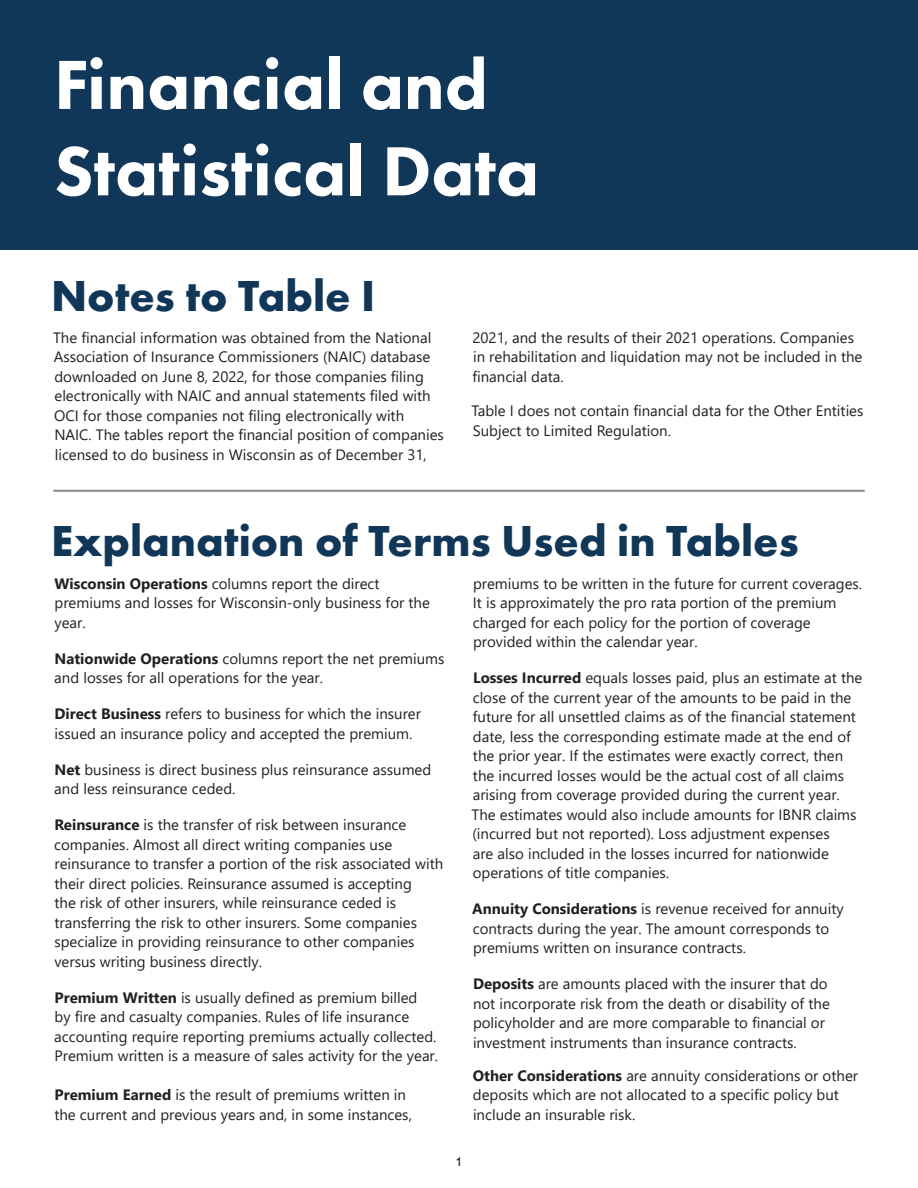
<style>
.page{position:relative;width:918px;height:1188px;background:#fff}
.page>*{position:absolute;margin:0;border:0;box-sizing:border-box;transform-origin:0 0}
.t1{font:800 72px "Futura PT";color:#fff}
.Headline_One{font:700 45px "Futura PT";color:#113758}
.t2{font:15px/19.5px "Segoe UI";color:#231f20}
.t3{font:12px "Arial";color:#000}
.s1{font-weight:700}
</style>
<div class="page">
<div style="left:0;top:0;width:918px;height:249px;background:#113758"></div>
<hr style="left:54px;top:490px;width:810px;height:2px;background:#969697">
<p class="t1" style="left:54px;top:40px;width:436px">Financial and</p>
<p class="t1" style="left:54px;top:126px;width:487px">Statistical Data</p>
<p class="Headline_One" style="left:51px;top:267px;width:326px">Notes to Table I</p>
<p class="t2" style="left:53px;top:326px;width:392px">The financial information was obtained from the National Association of Insurance Commissioners (NAIC) database downloaded on June 8, 2022, for those companies filing electronically with NAIC and annual statements filed with OCI for those companies not filing electronically with NAIC. The tables report the financial position of companies licensed to do business in Wisconsin as of December 31,</p>
<p class="t2" style="left:472px;top:326px;width:392px">2021, and the results of their 2021 operations. Companies in rehabilitation and liquidation may not be included in the financial data.</p>
<p class="t2" style="left:472px;top:400px;width:393px">Table I does not contain financial data for the Other Entities<br>Subject to Limited Regulation.</p>
<p class="Headline_One" style="left:51px;top:512px;width:749px">Explanation of Terms Used in Tables</p>
<p class="t2" style="left:54px;top:572px;width:377px"><span class="s1">Wisconsin Operations</span> columns report the direct premiums and losses for Wisconsin-only business for the year.</p>
<p class="t2" style="left:54px;top:647px;width:392px"><span class="s1">Nationwide Operations</span> columns report the net premiums and losses for all operations for the year.</p>
<p class="t2" style="left:55px;top:703px;width:368px"><span class="s1">Direct Business</span> refers to business for which the insurer issued an insurance policy and accepted the premium.</p>
<p class="t2" style="left:54px;top:758px;width:378px"><span class="s1">Net</span> business is direct business plus reinsurance assumed and less reinsurance ceded.</p>
<p class="t2" style="left:54px;top:814px;width:391px"><span class="s1">Reinsurance</span> is the transfer of risk between insurance companies. Almost all direct writing companies use reinsurance to transfer a portion of the risk associated with their direct policies. Reinsurance assumed is accepting<br>the risk of other insurers, while reinsurance ceded is transferring the risk to other insurers. Some companies specialize in providing reinsurance to other companies versus writing business directly.</p>
<p class="t2" style="left:54px;top:986px;width:385px"><span class="s1">Premium Written</span> is usually defined as premium billed<br>by fire and casualty companies. Rules of life insurance accounting require reporting premiums actually collected.<br>Premium written is a measure of sales activity for the year.</p>
<p class="t2" style="left:54px;top:1084px;width:359px"><span class="s1">Premium Earned</span> is the result of premiums written in the current and previous years and, in some instances,</p>
<p class="t2" style="left:473px;top:572px;width:391px">premiums to be written in the future for current coverages.<br>It is approximately the pro rata portion of the premium charged for each policy for the portion of coverage provided within the calendar year.</p>
<p class="t2" style="left:472px;top:667px;width:392px"><span class="s1">Losses Incurred</span> equals losses paid, plus an estimate at the close of the current year of the amounts to be paid in the future for all unsettled claims as of the financial statement date, less the corresponding estimate made at the end of the prior year. If the estimates were exactly correct, then the incurred losses would be the actual cost of all claims arising from coverage provided during the current year.<br>The estimates would also include amounts for IBNR claims (incurred but not reported). Loss adjustment expenses<br>are also included in the losses incurred for nationwide operations of title companies.</p>
<p class="t2" style="left:472px;top:898px;width:373px"><span class="s1">Annuity Considerations</span> is revenue received for annuity contracts during the year. The amount corresponds to premiums written on insurance contracts.</p>
<p class="t2" style="left:473px;top:973px;width:358px"><span class="s1">Deposits</span> are amounts placed with the insurer that do not incorporate risk from the death or disability of the policyholder and are more comparable to financial or investment instruments than insurance contracts.</p>
<p class="t2" style="left:473px;top:1064px;width:387px"><span class="s1">Other Considerations</span> are annuity considerations or other deposits which are not allocated to a specific policy but include an insurable risk.</p>
<p class="t3" style="left:456px;top:1154px;width:8px">1</p>
</div>
